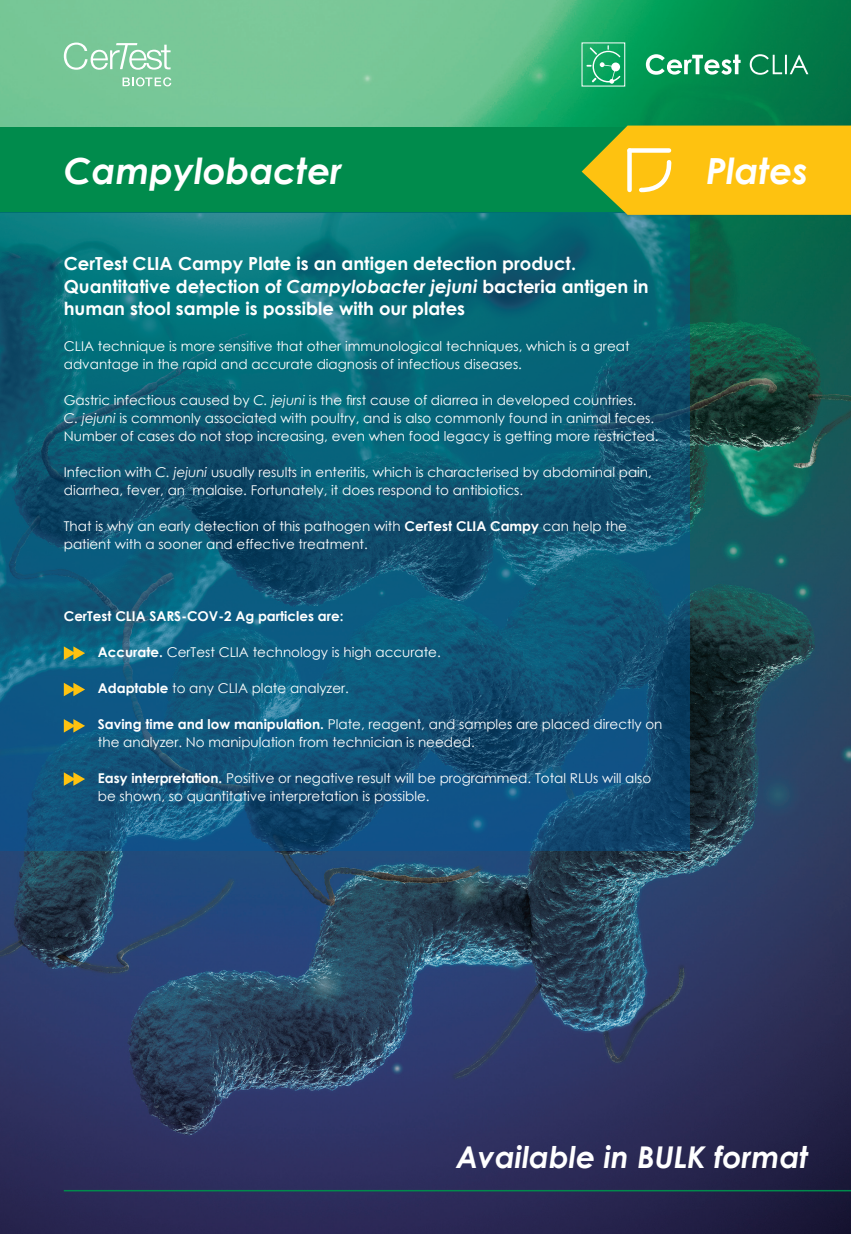
<style>
.page{position:relative;width:851px;height:1234px;background:#fff}
.page>*{position:absolute;margin:0;border:0;box-sizing:border-box;transform-origin:0 0}
.t1{font:italic 700 36px "Century Gothic";color:#fff}
.t2{font:italic 700 30px "Century Gothic";color:#fff}
.t3{font:700 18px/22.5px "Century Gothic";color:#fff}
.t4{font:13.5px/18px "Century Gothic";color:#fff}
.t5{font:700 13.5px "Century Gothic";color:#fff}
.s1{font-style:italic}
.s2{font-weight:700}
</style>
<div class="page">
<img style="left:0;top:0;width:850px;height:1233px">
<div style="left:0;top:128px;width:689px;height:85px;background:#008b4c"></div>
<svg style="left:0;top:213px;width:689px;height:637px;background:#0d5b78"></svg>
<svg style="left:122px;top:77px;width:49px;height:9px"></svg>
<svg style="left:64px;top:43px;width:106px;height:27px"></svg>
<hr style="left:64px;top:1189px;width:786px;height:2px;background:#008b4c">
<svg style="left:64px;top:646px;width:21px;height:13px"></svg>
<svg style="left:64px;top:682px;width:21px;height:14px"></svg>
<svg style="left:64px;top:719px;width:21px;height:13px"></svg>
<svg style="left:64px;top:772px;width:21px;height:13px"></svg>
<svg style="left:586px;top:45px;width:34px;height:39px"></svg>
<svg style="left:645px;top:54px;width:163px;height:21px"></svg>
<svg style="left:581px;top:125px;width:269px;height:90px;background:#e6be1b"></svg>
<h1 class="t1" style="left:64px;top:143px;width:279px">Campylobacter</h1>
<h3 class="t3" style="left:64px;top:251px;width:586px">CerTest CLIA Campy Plate is an antigen detection product.<br>Quantitative detection of <span class="s1">Campylobacter jejuni</span> bacteria antigen in human stool sample is possible with our plates</h3>
<p class="t4" style="left:64px;top:337px;width:567px">CLIA technique is more sensitive that other immunological techniques, which is a great advantage in the rapid and accurate diagnosis of infectious diseases.</p>
<p class="t4" style="left:64px;top:391px;width:596px">Gastric infectious caused by <span class="s1">C. jejuni</span> is the first cause of diarrea in developed countries.<br><span class="s1">C. jejuni</span> is commonly associated with poultry, and is also commonly found in animal feces.<br>Number of cases do not stop increasing, even when food legacy is getting more restricted.</p>
<p class="t4" style="left:64px;top:463px;width:589px">Infection with <span class="s1">C. jejuni</span> usually results in enteritis, which is characterised by abdominal pain, diarrhea, fever, an malaise. Fortunately, it does respond to antibiotics.</p>
<p class="t4" style="left:64px;top:517px;width:564px">That is why an early detection of this pathogen with <span class="s2">CerTest CLIA Campy</span> can help the patient with a sooner and effective treatment.</p>
<p class="t5" style="left:64px;top:606px;width:281px">CerTest CLIA SARS-COV-2 Ag particles are:</p>
<p class="t4" style="left:98px;top:643px;width:344px"><span class="s2">Accurate.</span> CerTest CLIA technology is high accurate.</p>
<p class="t4" style="left:98px;top:679px;width:252px"><span class="s2">Adaptable</span> to any CLIA plate analyzer.</p>
<p class="t4" style="left:98px;top:715px;width:566px"><span class="s2">Saving time and low manipulation.</span> Plate, reagent, and samples are placed directly on the analyzer. No manipulation from technician is needed.</p>
<p class="t4" style="left:98px;top:769px;width:555px"><span class="s2">Easy interpretation.</span> Positive or negative result will be programmed. Total RLUs will also be shown, so quantitative interpretation is possible.</p>
<h1 class="t1" style="left:706px;top:143px;width:104px">Plates</h1>
<h2 class="t2" style="left:456px;top:1133px;width:354px">Available in BULK format</h2>
</div>
